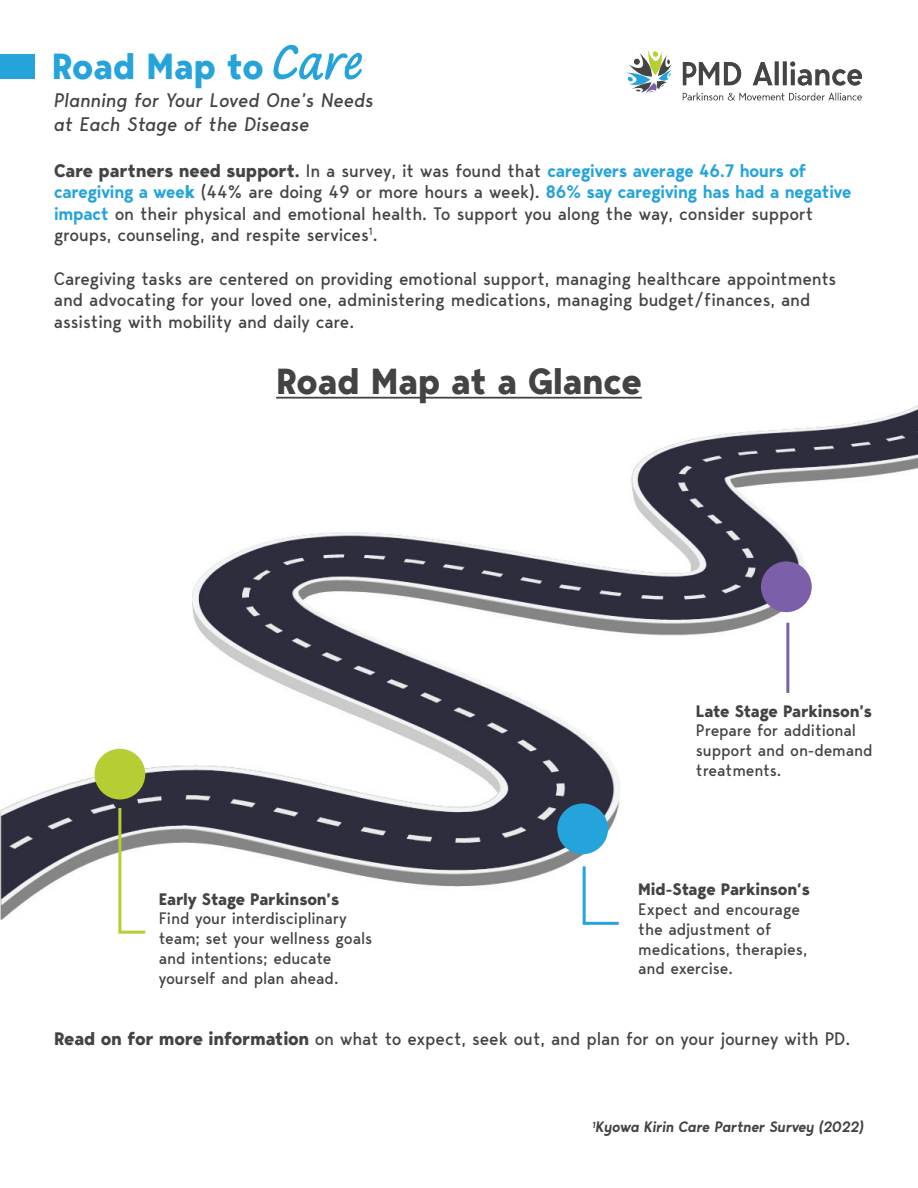
<style>
.page{position:relative;width:918px;height:1188px;background:#fff}
.page>*{position:absolute;margin:0;border:0;box-sizing:border-box;transform-origin:0 0}
.t1{font:700 36px "Bergen Text";letter-spacing:-.01em;color:#424345}
.t2{font:700 36px "Bergen Text";letter-spacing:-.005em;color:#25a3db}
.t3{font:italic 19.5px/23.4px "Bergen Text";letter-spacing:-.01em;color:#424345}
.t4{font:18px/21.6px "Bergen Text";letter-spacing:-.01em;color:#424345}
.t5{font:16.5px/19.8px "Bergen Text";letter-spacing:-.01em;color:#424345}
.t6{font:700 16.5px "Bergen Text";letter-spacing:-.01em;color:#424345}
.t7{font:italic 600 15px "Bergen Text";letter-spacing:-.01em;color:#424345}
.s1{font-family:"Bradley Texting Pro";font-weight:600;font-style:italic;font-size:72px}
.s2{font-weight:700}
.s3{font-weight:600;color:#25a3db}
.s4{font-weight:700;color:#25a3db}
</style>
<div class="page">
<img style="left:0;top:396px;width:918px;height:524px">
<div style="left:0;top:54px;width:34px;height:24px;background:#25a3db"></div>
<div style="left:94px;top:749px;width:51px;height:51px;background:#b6ce33;border-radius:50%"></div>
<div style="left:557px;top:803px;width:51px;height:51px;background:#25a3db;border-radius:50%"></div>
<div style="left:761px;top:561px;width:51px;height:51px;background:#7b5fa8;border-radius:50%"></div>
<svg style="left:117px;top:805px;width:31px;height:129px"></svg>
<hr style="left:786px;top:623px;width:3px;height:70px;background:#7b5fa9">
<svg style="left:581px;top:863px;width:41px;height:62px"></svg>
<hr style="left:276px;top:397px;width:366px;height:2px;background:#424345">
<img style="left:626px;top:50px;width:236px;height:51px">
<h1 class="t2" style="left:52px;top:41px;width:312px">Road Map to <span class="s1">Care</span></h1>
<p class="t3" style="left:54px;top:88px;width:321px">Planning for Your Loved One’s Needs at Each Stage of the Disease</p>
<p class="t4" style="left:54px;top:159px;width:799px"><span class="s2">Care partners need support.</span> In a survey, it was found that <span class="s3">caregivers average 46.7 hours of caregiving a wee</span><span class="s4">k</span> (44% are doing 49 or more hours a week). <span class="s3">86% say caregiving has had a negative impact</span> on their physical and emotional health. To support you along the way, consider support groups, counseling, and respite services<sup>1</sup>.</p>
<p class="t4" style="left:54px;top:267px;width:784px">Caregiving tasks are centered on providing emotional support, managing healthcare appointments and advocating for your loved one, administering medications, managing budget/finances, and assisting with mobility and daily care.</p>
<h1 class="t1" style="left:276px;top:356px;width:367px">Road Map at a Glance</h1>
<p class="t6" style="left:696px;top:699px;width:178px">Late Stage Parkinson’s</p>
<p class="t5" style="left:696px;top:721px;width:178px">Prepare for additional support and on-demand treatments.</p>
<p class="t6" style="left:159px;top:887px;width:182px">Early Stage Parkinson’s</p>
<p class="t5" style="left:159px;top:908px;width:215px">Find your interdisciplinary team; set your wellness goals and intentions; educate yourself and plan ahead.</p>
<p class="t6" style="left:638px;top:878px;width:173px">Mid-Stage Parkinson’s</p>
<p class="t5" style="left:638px;top:899px;width:170px">Expect and encourage the adjustment of medications, therapies, and exercise.</p>
<p class="t4" style="left:54px;top:1027px;width:798px"><span class="s2">Read on for more information</span> on what to expect, seek out, and plan for on your journey with PD.</p>
<p class="t7" style="left:592px;top:1117px;width:273px"><sup>1</sup>Kyowa Kirin Care Partner Survey (2022)</p>
</div>
